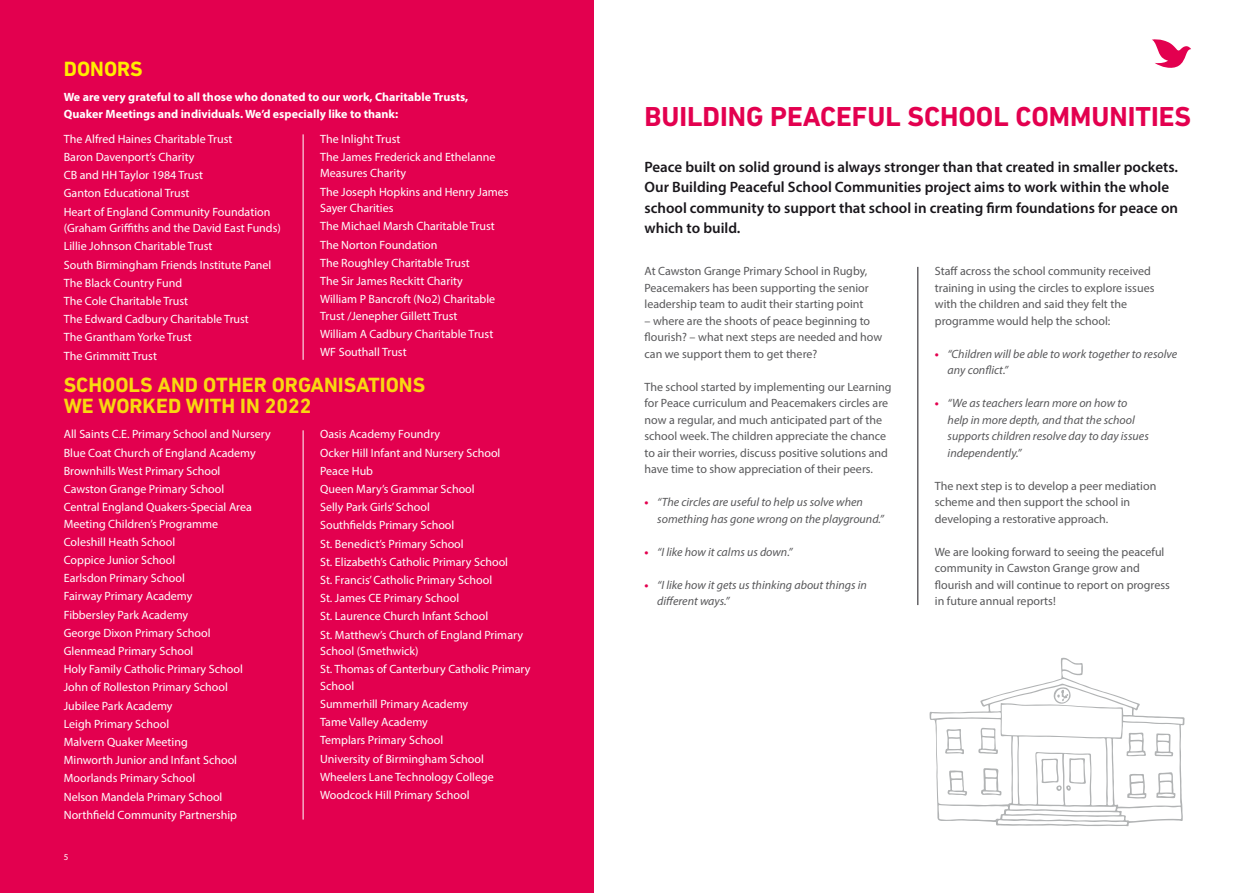
<style>
.page{position:relative;width:1255px;height:893px;background:#fff}
.page>*{position:absolute;margin:0;border:0;box-sizing:border-box;transform-origin:0 0}
.Title2{font:700 27.9px "DIN Next LT Pro";color:#e3004f}
.Title2-2{font:700 21px/21px "DIN Next LT Pro";color:#f9d810}
.Title2-3{font:700 21px "DIN Next LT Pro";color:#ffed00}
.Main_Grey_Big_Intro{font:600 15px/20.7px "Myriad Pro";color:#1a171c}
.Donor{font:12px/16.5px "Myriad Pro";color:#fff}
.Main_Grey80{font:12px/16.5px "Myriad Pro";color:#58585a}
.t1{font:italic 12px/16.5px "Myriad Pro";color:#58585a}
.Donor-2{font:700 12px/16.5px "Myriad Pro";color:#fff}
.ParaTitle_NoSPan{font:9px "Myriad Pro";color:#fff}
.s1{font-weight:700;font-style:normal;color:#e3004f}
</style>
<div class="page">
<hr style="left:917px;top:267px;width:1px;height:338px;background:#1a171c">
<div style="left:0;top:0;width:593px;height:893px;background:#e3004f"></div>
<hr style="left:303px;top:134px;width:1px;height:226px;background:#fff">
<hr style="left:303px;top:430px;width:1px;height:390px;background:#fff">
<svg style="left:929px;top:658px;width:255px;height:168px"></svg>
<svg style="left:1152px;top:39px;width:39px;height:29px"></svg>
<p class="Title2-3" style="left:64px;top:57px;width:80px">DONORS</p>
<p class="Donor-2" style="left:64px;top:89px;width:406px">We are very grateful to all those who donated to our work, Charitable Trusts,<br>Quaker Meetings and individuals. We’d especially like to thank:</p>
<p class="Donor" style="left:64px;top:130px;width:170px">The Alfred Haines Charitable Trust</p>
<p class="Donor" style="left:64px;top:149px;width:132px">Baron Davenport’s Charity</p>
<p class="Donor" style="left:64px;top:167px;width:141px">CB and HH Taylor 1984 Trust</p>
<p class="Donor" style="left:64px;top:185px;width:127px">Ganton Educational Trust</p>
<p class="Donor" style="left:64px;top:203px;width:218px">Heart of England Community Foundation (Graham Griffiths and the David East Funds)</p>
<p class="Donor" style="left:64px;top:238px;width:150px">Lillie Johnson Charitable Trust</p>
<p class="Donor" style="left:64px;top:256px;width:209px">South Birmingham Friends Institute Panel</p>
<p class="Donor" style="left:64px;top:274px;width:120px">The Black Country Fund</p>
<p class="Donor" style="left:64px;top:292px;width:126px">The Cole Charitable Trust</p>
<p class="Donor" style="left:64px;top:311px;width:187px">The Edward Cadbury Charitable Trust</p>
<p class="Donor" style="left:64px;top:329px;width:130px">The Grantham Yorke Trust</p>
<p class="Donor" style="left:64px;top:347px;width:95px">The Grimmitt Trust</p>
<p class="Donor" style="left:320px;top:130px;width:82px">The Inlight Trust</p>
<p class="Donor" style="left:320px;top:149px;width:177px">The James Frederick and Ethelanne<br>Measures Charity</p>
<p class="Donor" style="left:320px;top:183px;width:190px">The Joseph Hopkins and Henry James<br>Sayer Charities</p>
<p class="Donor" style="left:320px;top:218px;width:176px">The Michael Marsh Charitable Trust</p>
<p class="Donor" style="left:320px;top:236px;width:119px">The Norton Foundation</p>
<p class="Donor" style="left:320px;top:254px;width:151px">The Roughley Charitable Trust</p>
<p class="Donor" style="left:320px;top:273px;width:144px">The Sir James Reckitt Charity</p>
<p class="Donor" style="left:320px;top:291px;width:176px">William P Bancroft (No2) Charitable<br>Trust /Jenepher Gillett Trust</p>
<p class="Donor" style="left:320px;top:325px;width:175px">William A Cadbury Charitable Trust</p>
<p class="Donor" style="left:320px;top:344px;width:88px">WF Southall Trust</p>
<p class="Title2-2" style="left:64px;top:375px;width:363px">SCHOOLS AND OTHER ORGANISATIONS<br>WE WORKED WITH IN 2022</p>
<p class="Donor" style="left:64px;top:426px;width:208px">All Saints C.E. Primary School and Nursery</p>
<p class="Donor" style="left:64px;top:444px;width:193px">Blue Coat Church of England Academy</p>
<p class="Donor" style="left:64px;top:462px;width:158px">Brownhills West Primary School</p>
<p class="Donor" style="left:64px;top:480px;width:162px">Cawston Grange Primary School</p>
<p class="Donor" style="left:64px;top:499px;width:190px">Central England Quakers-Special Area<br>Meeting Children’s Programme</p>
<p class="Donor" style="left:64px;top:533px;width:113px">Coleshill Heath School</p>
<p class="Donor" style="left:64px;top:552px;width:113px">Coppice Junior School</p>
<p class="Donor" style="left:64px;top:570px;width:123px">Earlsdon Primary School</p>
<p class="Donor" style="left:64px;top:588px;width:130px">Fairway Primary Academy</p>
<p class="Donor" style="left:64px;top:606px;width:126px">Fibbersley Park Academy</p>
<p class="Donor" style="left:64px;top:624px;width:148px">George Dixon Primary School</p>
<p class="Donor" style="left:64px;top:643px;width:131px">Glenmead Primary School</p>
<p class="Donor" style="left:64px;top:661px;width:180px">Holy Family Catholic Primary School</p>
<p class="Donor" style="left:64px;top:679px;width:165px">John of Rolleston Primary School</p>
<p class="Donor" style="left:64px;top:697px;width:110px">Jubilee Park Academy</p>
<p class="Donor" style="left:64px;top:715px;width:107px">Leigh Primary School</p>
<p class="Donor" style="left:64px;top:734px;width:125px">Malvern Quaker Meeting</p>
<p class="Donor" style="left:64px;top:752px;width:175px">Minworth Junior and Infant School</p>
<p class="Donor" style="left:64px;top:770px;width:133px">Moorlands Primary School</p>
<p class="Donor" style="left:64px;top:788px;width:160px">Nelson Mandela Primary School</p>
<p class="Donor" style="left:64px;top:806px;width:175px">Northfield Community Partnership</p>
<p class="Donor" style="left:320px;top:426px;width:122px">Oasis Academy Foundry</p>
<p class="Donor" style="left:320px;top:444px;width:182px">Ocker Hill Infant and Nursery School</p>
<p class="Donor" style="left:320px;top:462px;width:55px">Peace Hub</p>
<p class="Donor" style="left:320px;top:480px;width:156px">Queen Mary’s Grammar School</p>
<p class="Donor" style="left:320px;top:499px;width:111px">Selly Park Girls’ School</p>
<p class="Donor" style="left:320px;top:517px;width:136px">Southfields Primary School</p>
<p class="Donor" style="left:320px;top:535px;width:145px">St. Benedict’s Primary School</p>
<p class="Donor" style="left:320px;top:553px;width:189px">St. Elizabeth’s Catholic Primary School</p>
<p class="Donor" style="left:320px;top:571px;width:174px">St. Francis’ Catholic Primary School</p>
<p class="Donor" style="left:320px;top:590px;width:141px">St. James CE Primary School</p>
<p class="Donor" style="left:320px;top:608px;width:169px">St. Laurence Church Infant School</p>
<p class="Donor" style="left:320px;top:626px;width:204px">St. Matthew’s Church of England Primary<br>School (Smethwick)</p>
<p class="Donor" style="left:320px;top:661px;width:212px">St. Thomas of Canterbury Catholic Primary<br>School</p>
<p class="Donor" style="left:320px;top:695px;width:150px">Summerhill Primary Academy</p>
<p class="Donor" style="left:320px;top:714px;width:109px">Tame Valley Academy</p>
<p class="Donor" style="left:320px;top:732px;width:125px">Templars Primary School</p>
<p class="Donor" style="left:320px;top:750px;width:165px">University of Birmingham School</p>
<p class="Donor" style="left:320px;top:768px;width:175px">Wheelers Lane Technology College</p>
<p class="Donor" style="left:320px;top:786px;width:151px">Woodcock Hill Primary School</p>
<p class="ParaTitle_NoSPan" style="left:64px;top:851px;width:6px">5</p>
<p class="Title2" style="left:644px;top:100px;width:548px">BUILDING PEACEFUL SCHOOL COMMUNITIES</p>
<p class="Main_Grey_Big_Intro" style="left:644px;top:156px;width:535px">Peace built on solid ground is always stronger than that created in smaller pockets.<br>Our Building Peaceful School Communities project aims to work within the whole school community to support that school in creating firm foundations for peace on which to build.</p>
<p class="Main_Grey80" style="left:644px;top:263px;width:226px;text-align:justify">At Cawston Grange Primary School in Rugby, Peacemakers has been supporting the senior leadership team to audit their starting point</p>
<p class="Main_Grey80" style="left:644px;top:312px;width:239px">– where are the shoots of peace beginning to flourish? – what next steps are needed and how can we support them to get there?</p>
<p class="Main_Grey80" style="left:644px;top:378px;width:248px">The school started by implementing our Learning for Peace curriculum and Peacemakers circles are now a regular, and much anticipated part of the school week. The children appreciate the chance to air their worries, discuss positive solutions and have time to show appreciation of their peers.</p>
<p class="t1" style="left:657px;top:494px;width:228px;text-indent:-13px"><span class="s1">•</span> “The circles are useful to help us solve when something has gone wrong on the playground.”</p>
<p class="t1" style="left:644px;top:543px;width:150px"><span class="s1">•</span> “I like how it calms us down.”</p>
<p class="t1" style="left:657px;top:576px;width:211px;text-indent:-13px"><span class="s1">•</span> “I like how it gets us thinking about things in different ways.”</p>
<p class="Main_Grey80" style="left:934px;top:263px;width:221px">Staff across the school community received training in using the circles to explore issues with the children and said they felt the programme would help the school:</p>
<p class="t1" style="left:947px;top:345px;width:231px;text-indent:-13px"><span class="s1">•</span> “Children will be able to work together to resolve any conflict.”</p>
<p class="t1" style="left:947px;top:395px;width:203px;text-indent:-13px"><span class="s1">•</span> “We as teachers learn more on how to help in more depth, and that the school supports children resolve day to day issues independently.”</p>
<p class="Main_Grey80" style="left:934px;top:477px;width:223px">The next step is to develop a peer mediation scheme and then support the school in developing a restorative approach.</p>
<p class="Main_Grey80" style="left:934px;top:543px;width:236px">We are looking forward to seeing the peaceful community in Cawston Grange grow and flourish and will continue to report on progress in future annual reports!</p>
</div>
